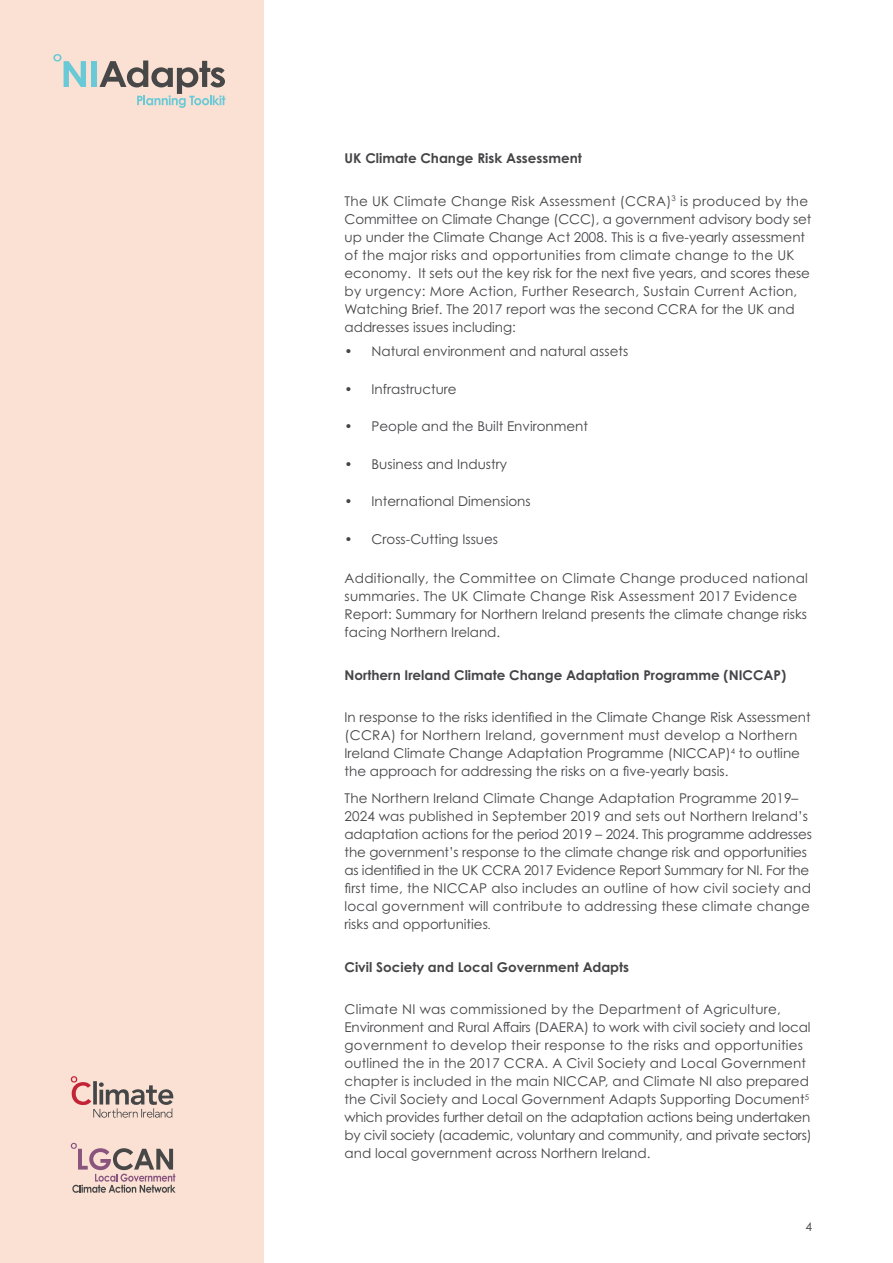
<style>
.page{position:relative;width:893px;height:1263px;background:#fff}
.page>*{position:absolute;margin:0;border:0;box-sizing:border-box;transform-origin:0 0}
.t1{font:13.5px/18px "Century Gothic Pro";color:#454447}
.t2{font:13.5px/18px "Century Gothic Pro";letter-spacing:.02em;color:#454447}
.t3{font:700 13.5px "Century Gothic Pro";color:#454447}
.t4{font:12px "Century Gothic Pro";color:#454447}
.s1{font-family:"Fieldwork Geo Light"}
</style>
<div class="page">
<div style="left:0;top:0;width:264px;height:1263px;background:#fbe1d4"></div>
<div style="left:91px;top:61px;width:6px;height:26px;background:#69c9d6"></div>
<svg style="left:99px;top:60px;width:126px;height:48px"></svg>
<svg style="left:53px;top:54px;width:33px;height:33px"></svg>
<svg style="left:71px;top:1143px;width:105px;height:50px"></svg>
<svg style="left:71px;top:1076px;width:102px;height:42px"></svg>
<p class="t3" style="left:345px;top:150px;width:239px">UK Climate Change Risk Assessment</p>
<p class="t1" style="left:345px;top:192px;width:468px">The UK Climate Change Risk Assessment (CCRA)<sup>3</sup> is produced by the Committee on Climate Change (CCC), a government advisory body set up under the Climate Change Act 2008. This is a five-yearly assessment of the major risks and opportunities from climate change to the UK economy. It sets out the key risk for the next five years, and scores these by urgency: More Action, Further Research, Sustain Current Action, Watching Brief. The 2017 report was the second CCRA for the UK and addresses issues including:</p>
<p class="t1" style="left:345px;top:342px;width:285px">• Natural environment and natural assets</p>
<p class="t1" style="left:345px;top:380px;width:114px">• Infrastructure</p>
<p class="t1" style="left:345px;top:417px;width:245px">• People and the Built Environment</p>
<p class="t1" style="left:345px;top:455px;width:164px">• Business and Industry</p>
<p class="t1" style="left:345px;top:492px;width:188px">• International Dimensions</p>
<p class="t1" style="left:345px;top:530px;width:155px">• Cross-Cutting Issues</p>
<p class="t2" style="left:345px;top:569px;width:465px">Additionally, the Committee on Climate Change produced national summaries. The UK Climate Change Risk Assessment 2017 Evidence Report: Summary for Northern Ireland presents the climate change risks facing Northern Ireland.</p>
<p class="t3" style="left:345px;top:666px;width:443px">Northern Ireland Climate Change Adaptation Programme (NICCAP)</p>
<p class="t1" style="left:345px;top:708px;width:468px">In response to the risks identified in the Climate Change Risk Assessment (CCRA) for Northern Ireland, government must develop a Northern Ireland Climate Change Adaptation Programme (NICCAP)<sup>4</sup> to outline the approach for addressing the risks on a five-yearly basis.</p>
<p class="t1" style="left:345px;top:789px;width:469px">The Northern Ireland Climate Change Adaptation Programme 2019– 2024 was published in September 2019 and sets out Northern Ireland’s adaptation actions for the period 2019 – 2024. This programme addresses the government’s response to the climate change risk and opportunities as identified in the UK CCRA 2017 Evidence Report Summary for NI. For the first time, the NICCAP also includes an outline of how civil society and local government will contribute to addressing these climate change risks and opportunities<span class="s1">.</span></p>
<p class="t3" style="left:345px;top:958px;width:286px">Civil Society and Local Government Adapts</p>
<p class="t1" style="left:345px;top:1000px;width:469px">Climate NI was commissioned by the Department of Agriculture, Environment and Rural Affairs (DAERA) to work with civil society and local government to develop their response to the risks and opportunities outlined the in the 2017 CCRA. A Civil Society and Local Government chapter is included in the main NICCAP, and Climate NI also prepared the Civil Society and Local Government Adapts Supporting Document<sup>5 </sup>which provides further detail on the adaptation actions being undertaken by civil society (academic, voluntary and community, and private sectors) and local government across Northern Ireland.</p>
<p class="t4" style="left:805px;top:1220px;width:8px">4</p>
</div>
